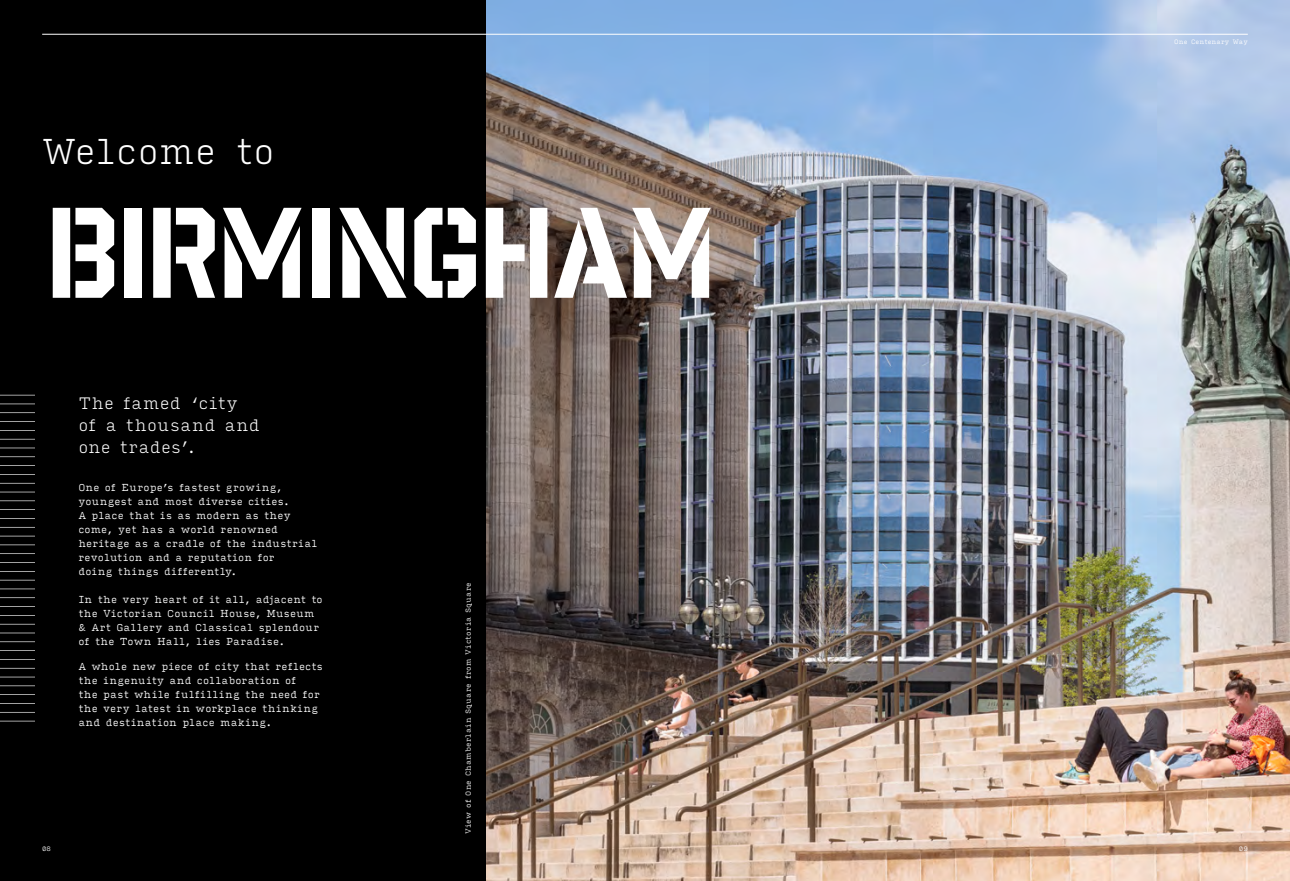
<style>
.page{position:relative;width:1290px;height:881px;background:#000}
.page>*{position:absolute;margin:0;border:0;box-sizing:border-box;transform-origin:0 0}
.t1{font:117.25px "Giant Layers Background";letter-spacing:-.075em;color:#fff}
.t2{font:200 34.12px "Input Serif";letter-spacing:-.025em;color:#fff}
.t3{font:200 15.75px/21.9px "Input Serif";letter-spacing:-.01em;color:#fff}
.t4{font:300 9.62px/14px "Input Serif";letter-spacing:.005em;color:#fff}
.t5{font:300 7px "Input Serif";letter-spacing:.025em;color:#fff}
.t6{font:300 6.12px "Input Serif";color:#fff}
</style>
<div class="page">
<svg style="left:0;top:394px;width:35px;height:328px"></svg>
<img style="left:486px;top:0;width:804px;height:881px">
<hr style="left:42px;top:34px;width:1206px;height:1px;background:#fff">
<h2 class="t2" style="left:42px;top:121px;width:234px">Welcome to</h2>
<h1 class="t1" style="left:42px;top:189px;width:679px">BIRMINGHAM</h1>
<h3 class="t3" style="left:78px;top:392px;width:184px">The famed ‘city<br>of a thousand and one trades’.</h3>
<p class="t4" style="left:78px;top:480px;width:241px">One of Europe’s fastest growing, youngest and most diverse cities.<br>A place that is as modern as they come, yet has a world renowned heritage as a cradle of the industrial revolution and a reputation for<br>doing things differently.</p>
<p class="t4" style="left:78px;top:592px;width:246px">In the very heart of it all, adjacent to the Victorian Council House, Museum &amp; Art Gallery and Classical splendour of the Town Hall, lies Paradise.</p>
<p class="t4" style="left:78px;top:659px;width:246px">A whole new piece of city that reflects the ingenuity and collaboration of<br>the past while fulfilling the need for the very latest in workplace thinking and destination place making.</p>
<p class="t5" style="left:462px;top:833px;width:253px;rotate:-90deg">View of One Chamberlain Square from Victoria Square</p>
<p class="t6" style="left:1174px;top:36px;width:75px">One Centenary Way</p>
<p class="t6" style="left:42px;top:843px;width:10px">08</p>
<p class="t6" style="left:1239px;top:843px;width:10px">09</p>
</div>
